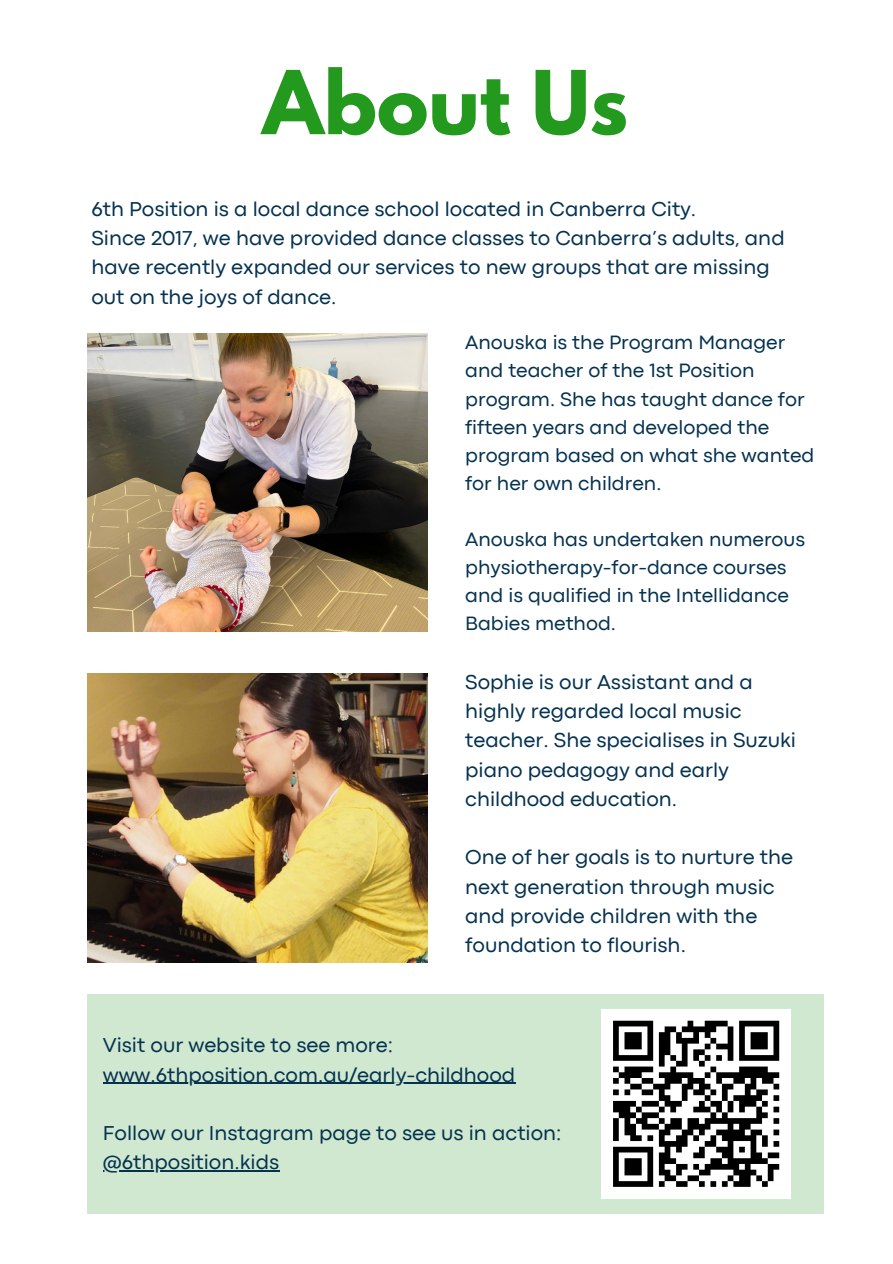
<style>
.page{position:relative;width:893px;height:1264px;background:#fff}
.page>*{position:absolute;margin:0;border:0;box-sizing:border-box;transform-origin:0 0}
.t1{font:700 78px "League Spartan";color:#23991d}
.t2{font:21px/29.2px "Codec Pro";color:#053250}
.t3{font:20.1px/28px "Codec Pro";color:#053250}
</style>
<div class="page">
<img style="left:87px;top:673px;width:341px;height:289px">
<img style="left:87px;top:333px;width:341px;height:298px">
<div style="left:87px;top:994px;width:736px;height:219px;background:#cfe8cf"></div>
<hr style="left:103px;top:1082px;width:412px;height:1px;background:#053250">
<hr style="left:103px;top:1170px;width:176px;height:1px;background:#053250">
<div style="left:601px;top:1009px;width:189px;height:189px;background:#fff"></div>
<svg style="left:613px;top:1020px;width:167px;height:167px"></svg>
<p class="t1" style="left:262px;top:64px;width:367px">About Us</p>
<p class="t2" style="left:91px;top:196px;width:606px">6th Position is a local dance school located in Canberra City.</p>
<p class="t2" style="left:91px;top:225px;width:694px">Since 2017, we have provided dance classes to Canberra’s adults, and have recently expanded our services to new groups that are missing out on the joys of dance.</p>
<p class="t3" style="left:465px;top:330px;width:351px">Anouska is the Program Manager and teacher of the 1st Position program. She has taught dance for fifteen years and developed the program based on what she wanted for her own children.</p>
<p class="t3" style="left:465px;top:526px;width:341px">Anouska has undertaken numerous physiotherapy-for-dance courses and is qualified in the Intellidance<br>Babies method.</p>
<p class="t2" style="left:465px;top:669px;width:332px">Sophie is our Assistant and a highly regarded local music teacher. She specialises in Suzuki piano pedagogy and early childhood education.</p>
<p class="t2" style="left:465px;top:844px;width:329px">One of her goals is to nurture the next generation through music and provide children with the foundation to flourish.</p>
<p class="t2" style="left:103px;top:1032px;width:414px">Visit our website to see more: www.6thposition.com.au/early-childhood</p>
<p class="t2" style="left:103px;top:1120px;width:460px">Follow our Instagram page to see us in action: @6thposition.kids</p>
</div>
